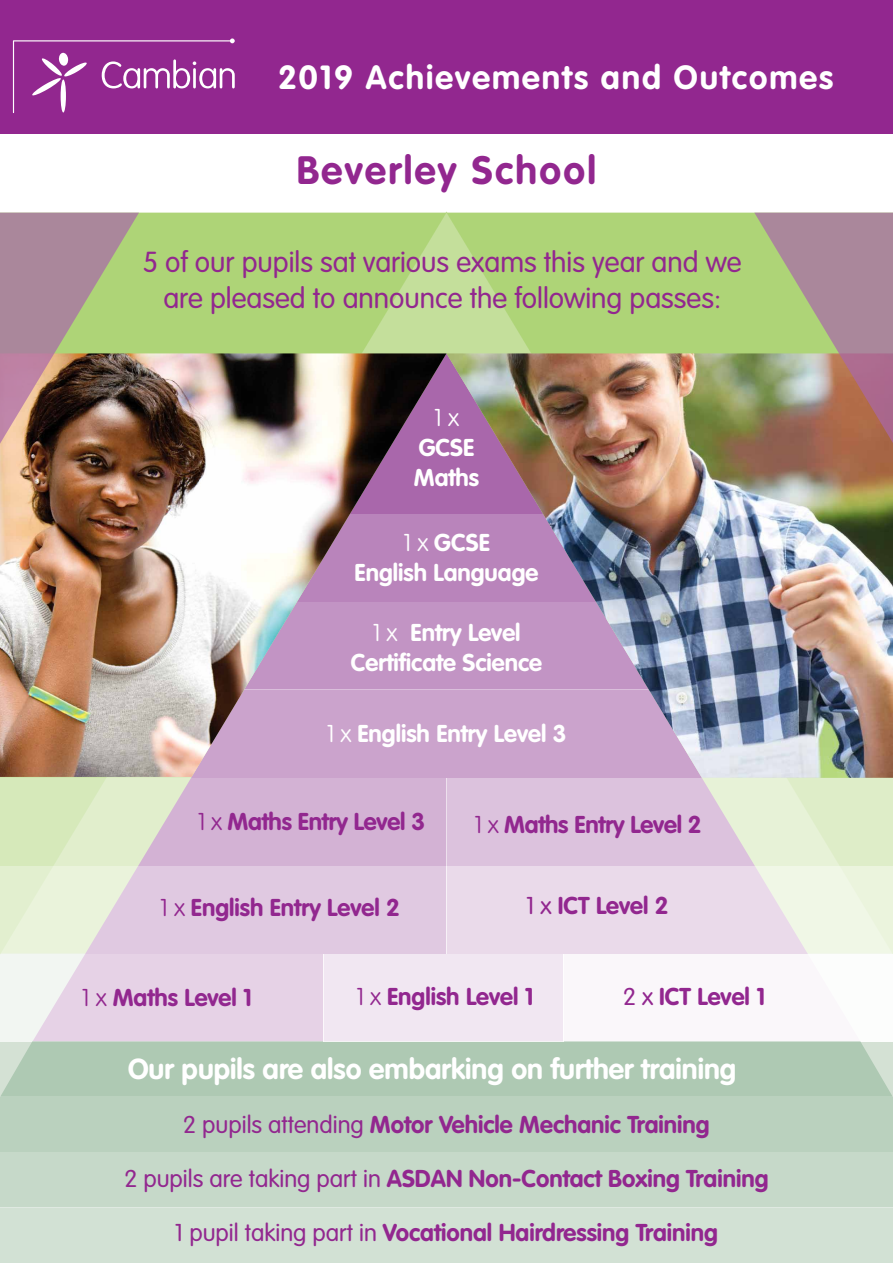
<style>
.page{position:relative;width:893px;height:1263px;background:#fff}
.page>*{position:absolute;margin:0;border:0;box-sizing:border-box;transform-origin:0 0}
.t1{font:700 39px "VAG Rounded Std";letter-spacing:.06em;color:#92278f}
.t2{font:700 33px "VAG Rounded Std";letter-spacing:.06em;color:#fff}
.t3{font:300 28.5px/36px "VAG Rounded Std";color:#92278f;text-align:center}
.t4{font:700 28.5px "VAG Rounded Std";color:#fff}
.t5{font:700 24px "VAG Rounded Std";color:#92278f}
.t6{font:700 24px/30px "VAG Rounded Std";color:#fff;text-align:center}
.t7{font:100 24px "VAG Rounded Std";color:#fff}
.s1{font-weight:100}
.s2{font-weight:300}
</style>
<div class="page">
<svg style="left:446px;top:213px;width:308px;height:140px;background:#b1d57c"></svg>
<svg style="left:139px;top:213px;width:307px;height:140px;background:#b1d57b"></svg>
<svg style="left:0;top:866px;width:446px;height:87px;background:#e2d3de"></svg>
<svg style="left:446px;top:866px;width:447px;height:87px;background:#ebe1e8"></svg>
<svg style="left:0;top:778px;width:446px;height:88px;background:#d6c7cd"></svg>
<svg style="left:446px;top:778px;width:447px;height:88px;background:#ded2d8"></svg>
<div style="left:0;top:0;width:893px;height:134px;background:#92278f"></div>
<svg style="left:13px;top:38px;width:222px;height:75px"></svg>
<svg style="left:0;top:953px;width:323px;height:88px;fill:#e6d2e6"></svg>
<div style="left:563px;top:953px;width:330px;height:88px;background:#faf7fa"></div>
<svg style="left:0;top:1041px;width:893px;height:222px;background:#b0cab5"></svg>
<div style="left:0;top:1097px;width:893px;height:55px;background:#bad1be"></div>
<div style="left:0;top:1152px;width:893px;height:55px;background:#c6d9c9"></div>
<div style="left:0;top:1207px;width:893px;height:55px;background:#d2e1d4"></div>
<img style="left:0;top:353px;width:893px;height:425px">
<img style="left:0;top:213px;width:139px;height:400px">
<img style="left:754px;top:213px;width:139px;height:386px">
<div style="left:323px;top:953px;width:240px;height:88px;background:#f1e7f2"></div>
<h2 class="t2" style="left:278px;top:58px;width:557px">2019 Achievements and Outcomes</h2>
<h1 class="t1" style="left:297px;top:148px;width:301px">Beverley School</h1>
<p class="t3" style="left:143px;top:245px;width:601px">5 of our pupils sat various exams this year and we are pleased to announce the following passes:</p>
<p class="t7" style="left:434px;top:404px;width:27px">1 x</p>
<p class="t6" style="left:414px;top:434px;width:67px;text-align:left">GCSE<br>Maths</p>
<p class="t6" style="left:355px;top:529px;width:185px"><span class="s1">1 x</span> GCSE<br>English Language</p>
<p class="t6" style="left:351px;top:618px;width:193px"><span class="s1">1 x</span> Entry Level<br>Certificate Science</p>
<p class="t6" style="left:326px;top:720px;width:242px"><span class="s1">1 x</span> English Entry Level 3</p>
<p class="t5" style="left:197px;top:808px;width:229px"><span class="s1">1 x</span> Maths Entry Level 3</p>
<p class="t5" style="left:474px;top:811px;width:229px"><span class="s1">1 x</span> Maths Entry Level 2</p>
<p class="t5" style="left:160px;top:893px;width:242px"><span class="s1">1 x</span> English Entry Level 2</p>
<p class="t5" style="left:526px;top:891px;width:144px"><span class="s2">1 x</span> ICT Level 2</p>
<p class="t5" style="left:82px;top:983px;width:172px"><span class="s1">1 x</span> Maths Level 1</p>
<p class="t5" style="left:356px;top:983px;width:179px"><span class="s1">1 x</span> English Level 1</p>
<p class="t5" style="left:623px;top:982px;width:144px"><span class="s2">2 x</span> ICT Level 1</p>
<p class="t4" style="left:128px;top:1052px;width:610px">Our pupils are also embarking on further training</p>
<p class="t5" style="left:183px;top:1110px;width:528px"><span class="s2">2 pupils attending</span> Motor Vehicle Mechanic Training</p>
<p class="t5" style="left:124px;top:1164px;width:645px"><span class="s2">2 pupils are taking part in</span> ASDAN Non-Contact Boxing Training</p>
<p class="t5" style="left:175px;top:1218px;width:545px"><span class="s2">1 pupil taking part in</span> Vocational Hairdressing Training</p>
</div>
